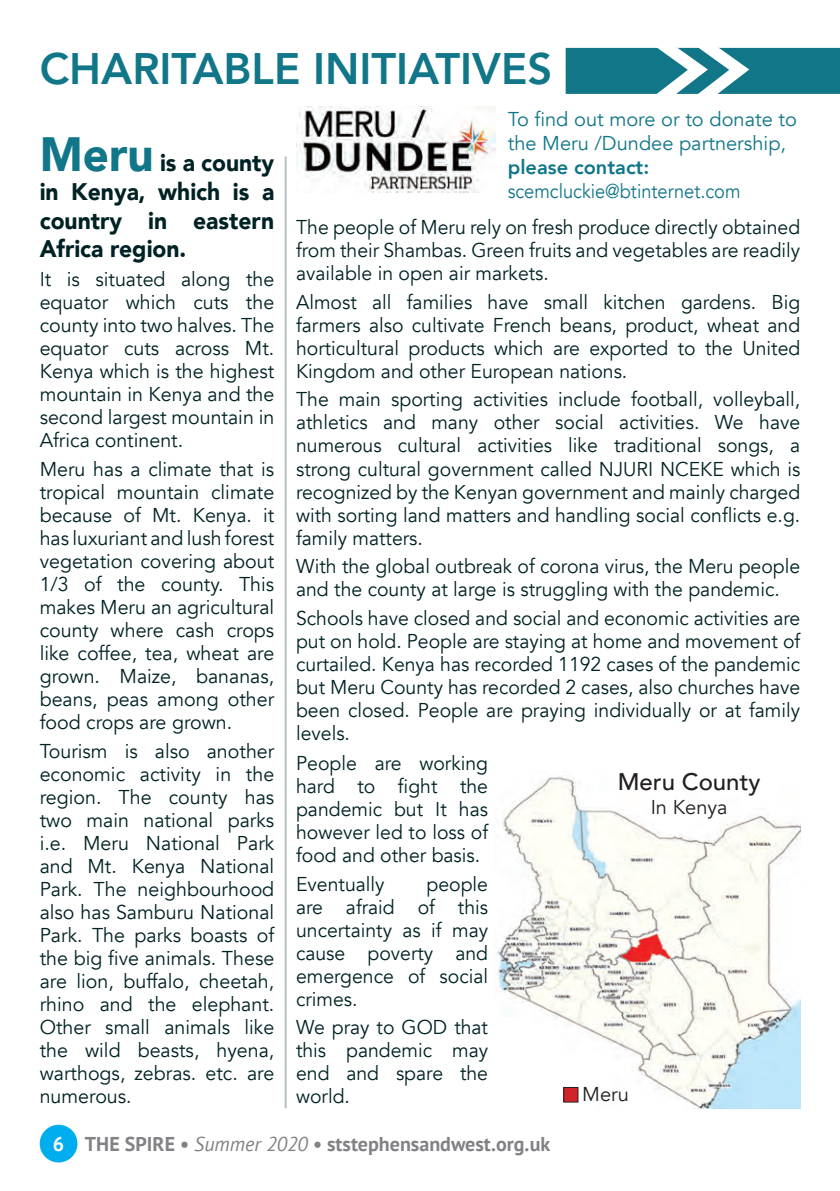
<style>
.page{position:relative;width:840px;height:1191px;background:#fff}
.page>*{position:absolute;margin:0;border:0;box-sizing:border-box;transform-origin:0 0}
.t1{font:800 44px "Avenir";color:#107688}
.t2{font:900 24px/28.8px "Avenir";color:#002224;text-align:justify;scale:.95 1}
.t3{font:500 24px "Avenir";color:#231f20}
.t4{font:20px/23px "Avenir";color:#002224;text-align:justify}
.t5{font:20px/24px "Avenir";color:#107688}
.t6{font:700 20px "PT Sans";color:#808285}
.t7{font:20px "Avenir";color:#107688;scale:.91 1}
.t8{font:20px "Avenir";color:#231f20}
.s1{font-weight:800}
.s2{font-size:48px;color:#107688}
.s3{color:#fff}
.s4{font-weight:400;font-style:italic}
</style>
<div class="page">
<div style="left:40px;top:1124px;width:37px;height:38px;background:#00aeef;border-radius:50%"></div>
<img style="left:497px;top:776px;width:303px;height:332px">
<div style="left:565px;top:48px;width:274px;height:46px;background:#107688"></div>
<svg style="left:651px;top:47px;width:97px;height:47px"></svg>
<img style="left:296px;top:106px;width:199px;height:87px">
<hr style="left:284px;top:157px;width:2px;height:951px;background:#002224">
<div style="left:563px;top:1087px;width:14px;height:15px;background:#d1232a"></div>
<div style="left:563px;top:1087px;width:15px;height:15px;border:1px solid #231f20"></div>
<p class="t1" style="left:40px;top:34px;width:513px">CHARITABLE INITIATIVES</p>
<p class="t5" style="left:507px;top:108px;width:290px">To find out more or to donate to the Meru /Dundee partnership, <span class="s1">please contact:</span></p>
<p class="t7" style="left:507px;top:179px;width:257px">scemcluckie@btinternet.com</p>
<p class="t2" style="left:40px;top:148px;width:248px"><span class="s2">Meru</span> is a county in Kenya, which is a country in eastern Africa region.</p>
<p class="t4" style="left:40px;top:268px;width:236px">It is situated along the equator which cuts the county into two halves. The equator cuts across Mt.<br>Kenya which is the highest mountain in Kenya and the second largest mountain in Africa continent.</p>
<p class="t4" style="left:40px;top:458px;width:236px">Meru has a climate that is tropical mountain climate because of Mt. Kenya. it has luxuriant and lush forest vegetation covering about 1/3 of the county. This makes Meru an agricultural county where cash crops like coffee, tea, wheat are grown. Maize, bananas, beans, peas among other food crops are grown.</p>
<p class="t4" style="left:40px;top:739px;width:236px">Tourism is also another economic activity in the region. The county has two main national parks i.e. Meru National Park and Mt. Kenya National Park. The neighbourhood also has Samburu National Park. The parks boasts of the big five animals. These are lion, buffalo, cheetah, rhino and the elephant.<br>Other small animals like the wild beasts, hyena, warthogs, zebras. etc. are numerous.</p>
<p class="t4" style="left:296px;top:216px;width:505px">The people of Meru rely on fresh produce directly obtained from their Shambas. Green fruits and vegetables are readily available in open air markets.</p>
<p class="t4" style="left:296px;top:291px;width:505px">Almost all families have small kitchen gardens. Big farmers also cultivate French beans, product, wheat and horticultural products which are exported to the United Kingdom and other European nations.</p>
<p class="t4" style="left:296px;top:388px;width:505px">The main sporting activities include football, volleyball, athletics and many other social activities. We have numerous cultural activities like traditional songs, a strong cultural government called NJURI NCEKE which is recognized by the Kenyan government and mainly charged with sorting land matters and handling social conflicts e.g. family matters.</p>
<p class="t4" style="left:296px;top:555px;width:505px">With the global outbreak of corona virus, the Meru people and the county at large is struggling with the pandemic.</p>
<p class="t4" style="left:296px;top:607px;width:505px">Schools have closed and social and economic activities are put on hold. People are staying at home and movement of curtailed. Kenya has recorded 1192 cases of the pandemic but Meru County has recorded 2 cases, also churches have been closed. People are praying individually or at family levels.</p>
<p class="t4" style="left:296px;top:752px;width:193px">People are working hard to fight the pandemic but It has however led to loss of food and other basis.</p>
<p class="t4" style="left:296px;top:872px;width:90px">Eventually</p>
<p class="t3" style="left:617px;top:760px;width:144px">Meru County</p>
<p class="t8" style="left:650px;top:795px;width:78px">In Kenya</p>
<p class="t4" style="left:296px;top:872px;width:193px;text-indent:130px">people are afraid of this uncertainty as if may cause poverty and emergence of social crimes.</p>
<p class="t4" style="left:296px;top:1016px;width:193px">We pray to GOD that this pandemic may end and spare the world.</p>
<p class="t8" style="left:582px;top:1082px;width:48px">Meru</p>
<p class="t6" style="left:53px;top:1130px;width:499px"><span class="s3">6</span> THE SPIRE • <span class="s4">Summer 2020</span> • ststephensandwest.org.uk</p>
</div>
